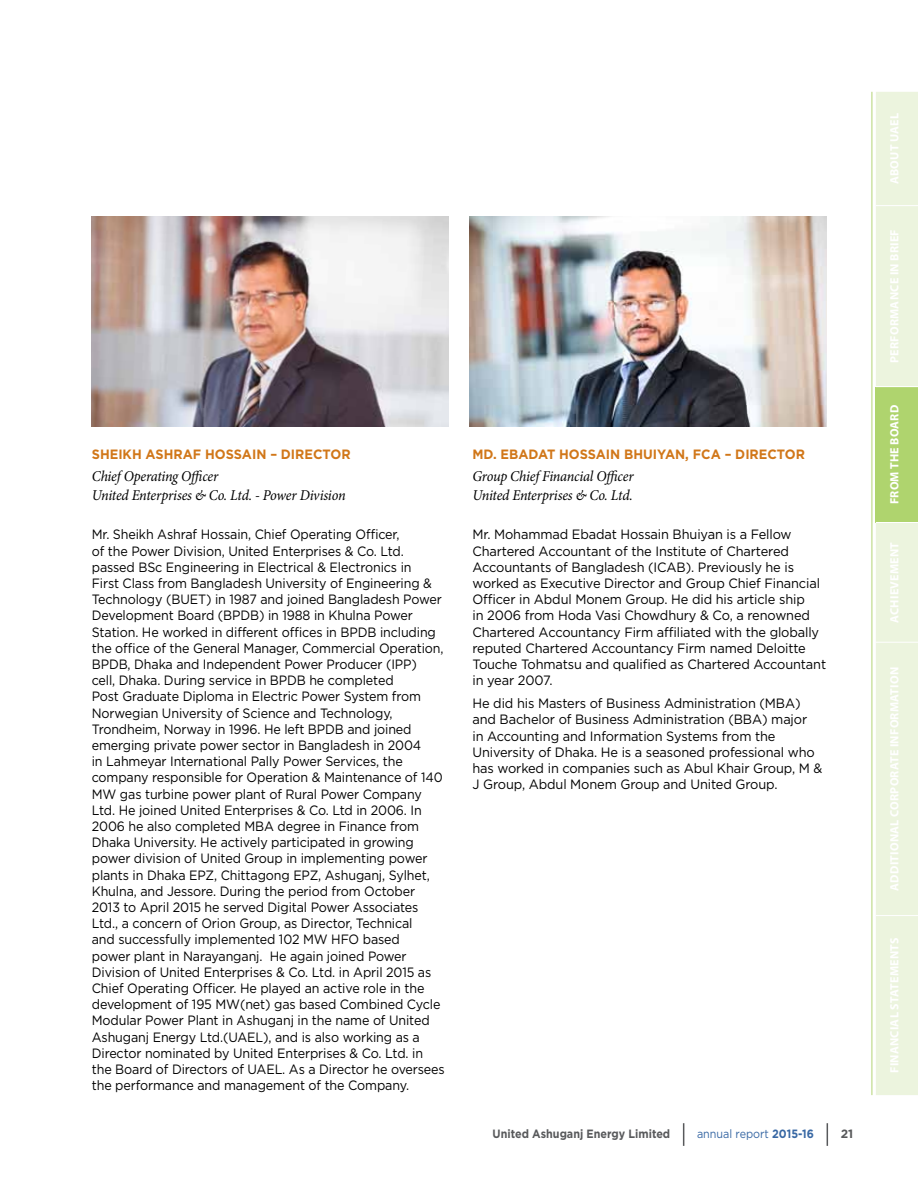
<style>
.page{position:relative;width:918px;height:1188px;background:#fff}
.page>*{position:absolute;margin:0;border:0;box-sizing:border-box;transform-origin:0 0}
.t1{font:italic 15px/19.5px "Minion Pro";letter-spacing:-.015em;color:#000;scale:.95 1}
.t2{font:13.5px/16.2px "Gotham";letter-spacing:-.01em;color:#000;scale:.93 1}
.t3{font:13.5px/16.2px "Gotham";letter-spacing:-.01em;color:#000;scale:.95 1}
.t4{font:700 13.5px "Gotham";color:#d17719;scale:.95 1}
.t5{font:700 12px "Myriad Pro";letter-spacing:.02em;color:#fff}
.t6{font:700 12px "Gotham";color:#58595b;scale:.9 1}
.t7{font:12px "Gotham";color:#3868a4;scale:.9 1}
.t8{font:700 12px "Gotham";color:#58595b}
.s1{font-weight:700}
</style>
<div class="page">
<img style="left:469px;top:216px;width:357px;height:211px">
<img style="left:92px;top:216px;width:357px;height:211px">
<hr style="left:871px;top:92px;width:2px;height:1003px;background:#cce2a3">
<svg style="left:683px;top:1123px;width:1px;height:23px"></svg>
<svg style="left:827px;top:1123px;width:1px;height:23px"></svg>
<div style="left:876px;top:92px;width:42px;height:1003px;background:#ecf4de"></div>
<div style="left:876px;top:387px;width:42px;height:136px;background:#afd46e"></div>
<hr style="left:876px;top:915px;width:42px;height:1px;background:#fff">
<hr style="left:876px;top:642px;width:42px;height:1px;background:#fff">
<hr style="left:876px;top:522px;width:42px;height:1px;background:#fff">
<hr style="left:876px;top:386px;width:42px;height:1px;background:#fff">
<hr style="left:876px;top:205px;width:42px;height:1px;background:#fff">
<p class="t4" style="left:92px;top:445px;width:274px">SHEIKH ASHRAF HOSSAIN – DIRECTOR</p>
<p class="t1" style="left:92px;top:466px;width:269px">Chief Operating Officer<br>United Enterprises &amp; Co. Ltd. - Power Division</p>
<p class="t2" style="left:92px;top:526px;width:381px">Mr. Sheikh Ashraf Hossain, Chief Operating Officer,<br>of the Power Division, United Enterprises &amp; Co. Ltd. passed BSc Engineering in Electrical &amp; Electronics in<br>First Class from Bangladesh University of Engineering &amp; Technology (BUET) in 1987 and joined Bangladesh Power Development Board (BPDB) in 1988 in Khulna Power Station. He worked in different offices in BPDB including the office of the General Manager, Commercial Operation, BPDB, Dhaka and Independent Power Producer (IPP)<br>cell, Dhaka. During service in BPDB he completed<br>Post Graduate Diploma in Electric Power System from Norwegian University of Science and Technology, Trondheim, Norway in 1996. He left BPDB and joined emerging private power sector in Bangladesh in 2004<br>in Lahmeyar International Pally Power Services, the company responsible for Operation &amp; Maintenance of 140<br>MW gas turbine power plant of Rural Power Company Ltd. He joined United Enterprises &amp; Co. Ltd in 2006. In 2006 he also completed MBA degree in Finance from Dhaka University. He actively participated in growing power division of United Group in implementing power plants in Dhaka EPZ, Chittagong EPZ, Ashuganj, Sylhet, Khulna, and Jessore. During the period from October 2013 to April 2015 he served Digital Power Associates Ltd., a concern of Orion Group, as Director, Technical<br>and successfully implemented 102 MW HFO based<br>power plant in Narayanganj. He again joined Power Division of United Enterprises &amp; Co. Ltd. in April 2015 as Chief Operating Officer. He played an active role in the development of 195 MW(net) gas based Combined Cycle Modular Power Plant in Ashuganj in the name of United Ashuganj Energy Ltd.(UAEL), and is also working as a Director nominated by United Enterprises &amp; Co. Ltd. in the Board of Directors of UAEL. As a Director he oversees the performance and management of the Company.</p>
<p class="t4" style="left:472px;top:445px;width:352px">MD. EBADAT HOSSAIN BHUIYAN, FCA – DIRECTOR</p>
<p class="t1" style="left:472px;top:466px;width:171px">Group Chief Financial Officer<br>United Enterprises &amp; Co. Ltd.</p>
<p class="t3" style="left:472px;top:526px;width:374px">Mr. Mohammad Ebadat Hossain Bhuiyan is a Fellow Chartered Accountant of the Institute of Chartered Accountants of Bangladesh (ICAB). Previously he is worked as Executive Director and Group Chief Financial Officer in Abdul Monem Group. He did his article ship<br>in 2006 from Hoda Vasi Chowdhury &amp; Co, a renowned Chartered Accountancy Firm affiliated with the globally reputed Chartered Accountancy Firm named Deloitte Touche Tohmatsu and qualified as Chartered Accountant in year 2007.</p>
<p class="t3" style="left:472px;top:695px;width:370px">He did his Masters of Business Administration (MBA) and Bachelor of Business Administration (BBA) major<br>in Accounting and Information Systems from the University of Dhaka. He is a seasoned professional who has worked in companies such as Abul Khair Group, M &amp; J Group, Abdul Monem Group and United Group.</p>
<p class="t6" style="left:493px;top:1126px;width:199px">UNITED ASHUGANJ ENERGY LIMITED</p>
<p class="t7" style="left:697px;top:1126px;width:131px">annual report <span class="s1">2015-16</span></p>
<p class="t8" style="left:841px;top:1126px;width:14px">21</p>
<p class="t5" style="left:888px;top:184px;width:71px;rotate:-90deg">About UAEL</p>
<p class="t5" style="left:888px;top:363px;width:133px;rotate:-90deg">Performance in Brief</p>
<p class="t5" style="left:888px;top:504px;width:101px;rotate:-90deg">From the Board</p>
<p class="t5" style="left:888px;top:623px;width:82px;rotate:-90deg">Achievement</p>
<p class="t5" style="left:888px;top:891px;width:225px;rotate:-90deg">Additional Corporate Information</p>
<p class="t5" style="left:888px;top:1073px;width:136px;rotate:-90deg">Financial Statements</p>
</div>
